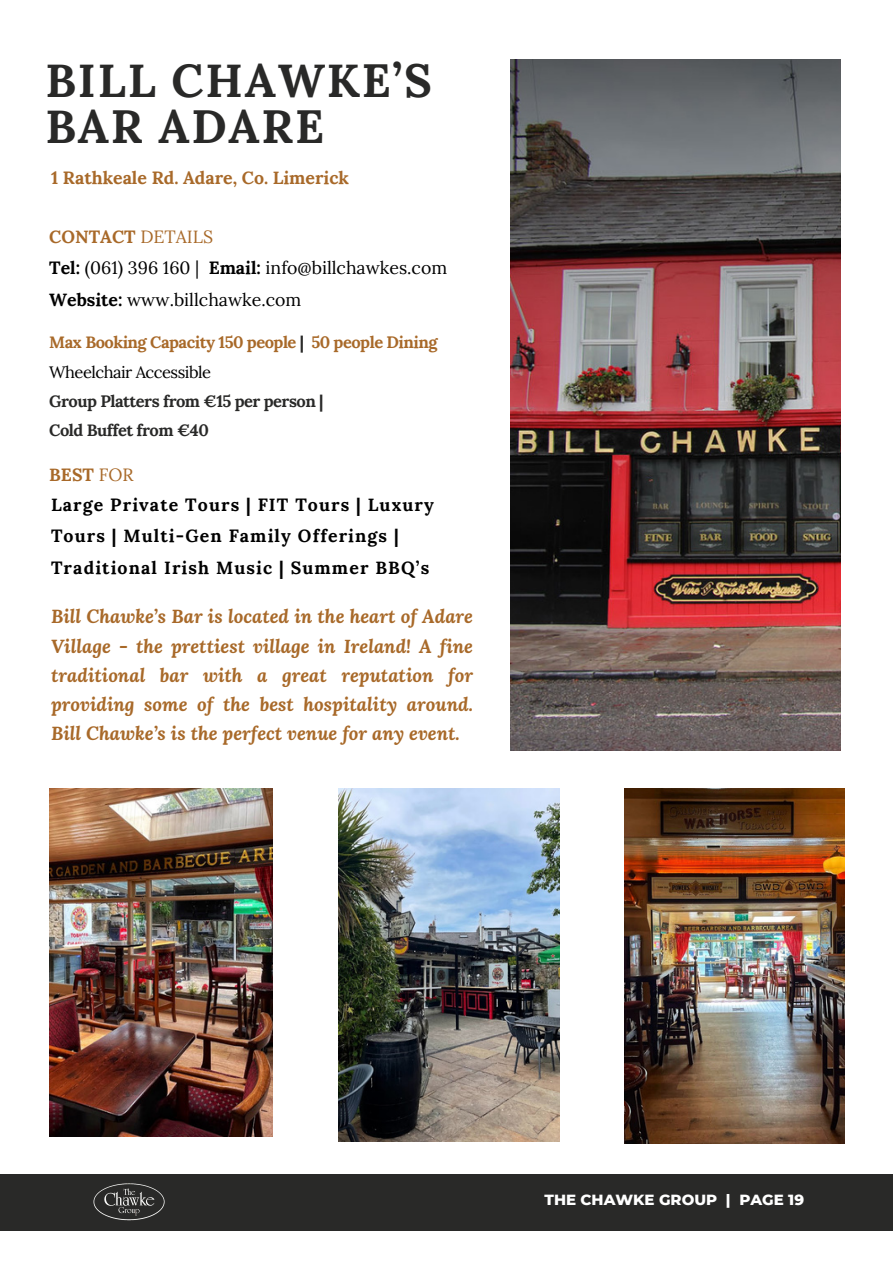
<style>
.page{position:relative;width:893px;height:1264px;background:#fff}
.page>*{position:absolute;margin:0;border:0;box-sizing:border-box;transform-origin:0 0}
.t1{font:700 46.5px/46.2px "Lora";letter-spacing:.04em;color:#292928}
.t2{font:italic 700 18.75px/29.2px "Lora";color:#a86929;text-align:justify}
.t3{font:700 17.7px/31.5px "Lora";letter-spacing:.065em;color:#000}
.t4{font:17.7px/31.5px "Lora";color:#000}
.t5{font:700 17.7px "Lora";color:#a86929}
.t6{font:700 16.5px/29.2px "Lora";letter-spacing:-.03em;color:#a86929}
.t7{font:700 16.5px/29.2px "Lora";letter-spacing:-.03em;color:#292928}
.t8{font:800 15px "Montserrat";color:#fff}
.s1{font-weight:400}
.s2{font-weight:700}
.s3{color:#292928}
.s4{font-weight:400;color:#000}
</style>
<div class="page">
<img style="left:49px;top:788px;width:223px;height:348px">
<img style="left:510px;top:60px;width:330px;height:690px">
<img style="left:625px;top:788px;width:219px;height:354px">
<img style="left:338px;top:788px;width:221px;height:353px">
<div style="left:0;top:1174px;width:892px;height:56px;background:#292928"></div>
<img style="left:93px;top:1183px;width:72px;height:38px">
<h1 class="t1" style="left:45px;top:57px;width:388px">BILL CHAWKE’S<br>BAR ADARE</h1>
<p class="t5" style="left:51px;top:167px;width:299px">1 Rathkeale Rd. Adare, Co. Limerick</p>
<p class="t5" style="left:49px;top:225px;width:165px">CONTACT <span class="s1">DETAILS</span></p>
<p class="t4" style="left:49px;top:252px;width:399px"><span class="s2">Tel:</span> (061) 396 160 | <span class="s2">Email:</span> info@billchawkes.com<br><span class="s2">Website:</span> www.billchawke.com</p>
<p class="t6" style="left:49px;top:328px;width:390px">Max Booking Capacity 150 people <span class="s3">|</span> 50 people Dining<br><span class="s4">Wheelchair Accessible</span></p>
<p class="t7" style="left:49px;top:386px;width:276px">Group Platters from €15 per person |<br>Cold Buffet from €40</p>
<p class="t5" style="left:49px;top:463px;width:86px">BEST <span class="s1">FOR</span></p>
<p class="t3" style="left:51px;top:488px;width:384px">Large Private Tours | FIT Tours | Luxury<br>Tours | Multi-Gen Family Offerings |<br>Traditional Irish Music | Summer BBQ’s</p>
<p class="t2" style="left:51px;top:601px;width:423px">Bill Chawke’s Bar is located in the heart of Adare Village - the prettiest village in Ireland! A fine traditional bar with a great reputation for providing some of the best hospitality around.<br>Bill Chawke’s is the perfect venue for any event.</p>
<p class="t8" style="left:544px;top:1190px;width:261px">THE CHAWKE GROUP | PAGE 19</p>
</div>
